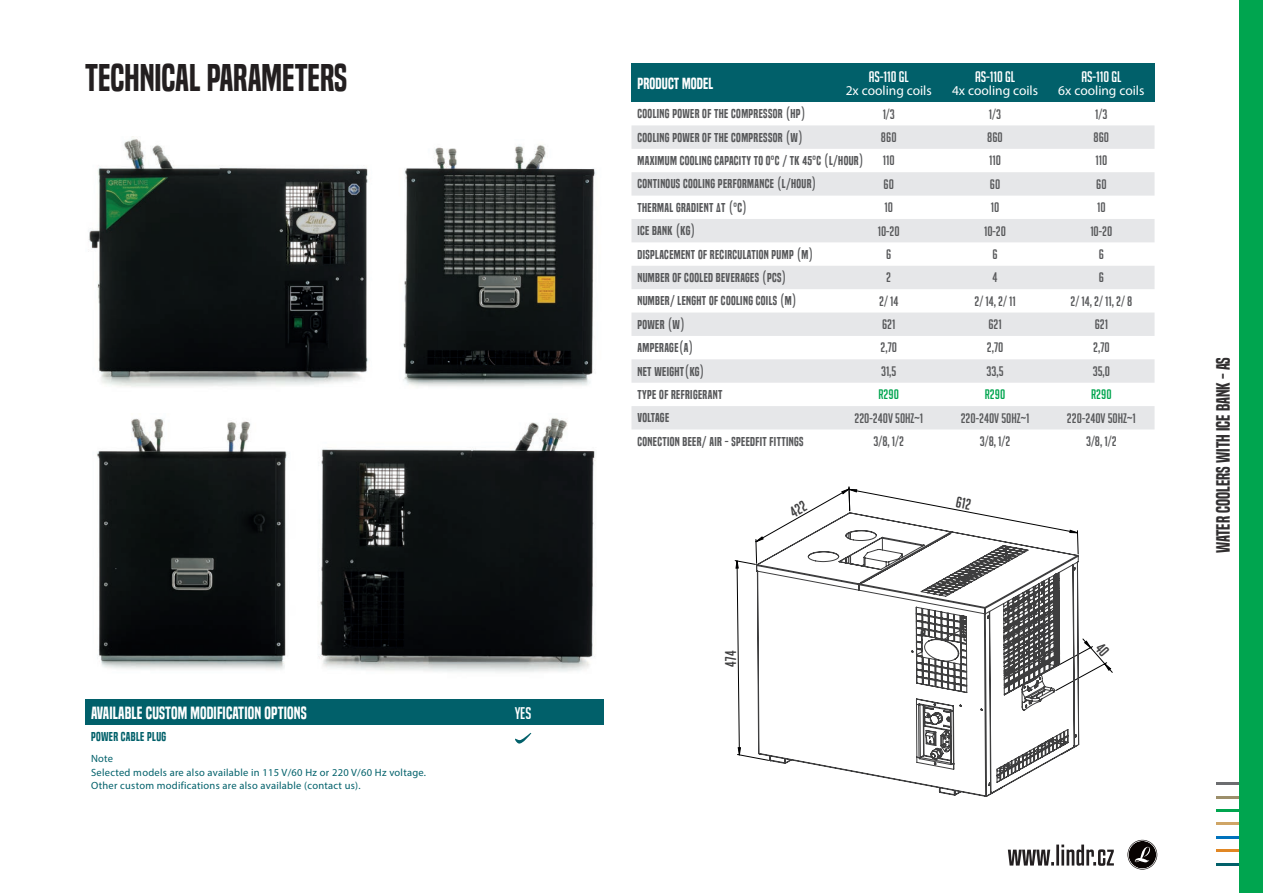
<style>
.page{position:relative;width:1263px;height:893px;background:#fff}
.page>*{position:absolute;margin:0;border:0;box-sizing:border-box;transform-origin:0 0}
.t1{font:36px "Built Titling Sb";color:#231f20}
.t2{font:18px "Built Titling Sb";color:#312f30}
.t3{font:16.5px "Built Titling Sb";letter-spacing:.01em;color:#fff}
.t4{font:16.5px "Big Noodle Titling";color:#fff}
.t5{font:15px "Big Noodle Titling";color:#fff}
.t6{font:15px "Built Titling Sb";letter-spacing:.01em;color:#fff}
.t7{font:13.5px/23.4px "Big Noodle Titling";color:#57585a;text-align:center}
.t8{font:13.5px "Myriad Pro";color:#fff}
.t9{font:12px/23.4px "Built Titling Sb";letter-spacing:.03em;color:#57585a}
.t10{font:12px "Built Titling Sb";letter-spacing:.03em;color:#01606a}
.t11{font:10.5px/13.5px "Myriad Pro";letter-spacing:.025em;color:#01606a}
.s1{color:#00a54f}
.s2{font-family:"Built Titling Sb"}
</style>
<div class="page">
<div style="left:85px;top:699px;width:519px;height:26px;background:#01606a"></div>
<hr style="left:1216px;top:809px;width:47px;height:3px;background:#00a54f">
<hr style="left:1216px;top:822px;width:47px;height:3px;background:#cfa566">
<hr style="left:1216px;top:796px;width:47px;height:3px;background:#9c8f6b">
<hr style="left:1216px;top:782px;width:47px;height:3px;background:#6c6d70">
<hr style="left:1216px;top:849px;width:47px;height:3px;background:#e18724">
<hr style="left:1216px;top:836px;width:47px;height:3px;background:#0072bc">
<hr style="left:1216px;top:863px;width:47px;height:2px;background:#01606a">
<svg style="left:1127px;top:840px;width:30px;height:30px"></svg>
<svg style="left:1008px;top:844px;width:106px;height:22px"></svg>
<div style="left:1239px;top:0;width:24px;height:893px;background:#00a54f"></div>
<div style="left:631px;top:64px;width:523px;height:38px;background:#01606a"></div>
<svg style="left:631px;top:125px;width:523px;height:304px"></svg>
<svg style="left:631px;top:172px;width:523px;height:164px;fill:#e6e7e9"></svg>
<svg style="left:515px;top:733px;width:16px;height:11px"></svg>
<img style="left:88px;top:139px;width:280px;height:248px">
<img style="left:403px;top:144px;width:193px;height:242px">
<img style="left:318px;top:418px;width:278px;height:255px">
<img style="left:97px;top:418px;width:190px;height:252px">
<svg style="left:770px;top:761px;width:280px;height:36px"></svg>
<svg style="left:734px;top:486px;width:379px;height:275px"></svg>
<h1 class="t1" style="left:85px;top:57px;width:264px">TECHNICAL PARAMETERS</h1>
<h3 class="t3" style="left:91px;top:703px;width:217px">AVAILABLE CUSTOM MODIFICATION OPTIONS</h3>
<p class="t10" style="left:91px;top:730px;width:77px">POWER CABLE PLUG</p>
<p class="t11" style="left:91px;top:752px;width:337px">Note<br>Selected models are also available in 115 V/60 Hz or 220 V/60 Hz voltage.<br>Other custom modifications are also available (contact us).</p>
<h3 class="t4" style="left:515px;top:705px;width:18px">YES</h3>
<p class="t5" style="left:869px;top:68px;width:42px">AS-110 GL</p>
<p class="t8" style="left:846px;top:82px;width:88px">2x cooling coils</p>
<p class="t7" style="left:878px;top:102px;width:23px">1/3<br>860<br>110<br>60<br>10<br>10-20<br>6<br>2<br>2/ 14<br>621<br>2,70<br>31,5</p>
<p class="t7" style="left:854px;top:383px;width:70px"><span class="s1">R290<br></span>220-240V 50HZ<span class="s2">~</span>1<br>3/8, 1/2</p>
<p class="t6" style="left:637px;top:74px;width:77px">PRODUCT MODEL</p>
<p class="t9" style="left:637px;top:102px;width:228px">COOLING POWER OF THE COMPRESSOR (HP)<br>COOLING POWER OF THE COMPRESSOR (W)<br>MAXIMUM COOLING CAPACITY TO 0°C / TK 45°C (L/HOUR)<br>CONTINOUS COOLING PERFORMANCE (L/HOUR)<br>THERMAL GRADIENT ΔT (°C)<br>ICE BANK (KG)<br>DISPLACEMENT OF RECIRCULATION PUMP (M)<br>NUMBER OF COOLED BEVERAGES (PCS)<br>NUMBER/ LENGHT OF COOLING COILS (M)<br>POWER (W)<br>AMPERAGE(A)<br>NET WEIGHT(KG)<br>TYPE OF REFRIGERANT<br>VOLTAGE<br>CONECTION BEER/ AIR - SPEEDFIT FITTINGS</p>
<p class="t5" style="left:975px;top:68px;width:42px">AS-110 GL</p>
<p class="t8" style="left:952px;top:82px;width:88px">4x cooling coils</p>
<p class="t7" style="left:974px;top:102px;width:43px">1/3<br>860<br>110<br>60<br>10<br>10-20<br>6<br>4<br>2/ 14, 2/ 11<br>621<br>2,70<br>33,5</p>
<p class="t7" style="left:961px;top:383px;width:70px"><span class="s1">R290<br></span>220-240V 50HZ<span class="s2">~</span>1<br>3/8, 1/2</p>
<p class="t5" style="left:1081px;top:68px;width:42px">AS-110 GL</p>
<p class="t8" style="left:1058px;top:82px;width:88px">6x cooling coils</p>
<p class="t7" style="left:1070px;top:102px;width:63px">1/3<br>860<br>110<br>60<br>10<br>10-20<br>6<br>6<br>2/ 14, 2/ 11, 2/ 8<br>621<br>2,70<br>35,0</p>
<p class="t7" style="left:1067px;top:383px;width:70px"><span class="s1">R290<br></span>220-240V 50HZ<span class="s2">~</span>1<br>3/8, 1/2</p>
<h2 class="t2" style="left:1212px;top:553px;width:197px;rotate:-90deg">WATER COOLERS WITH ICE BANK - AS</h2>
</div>
